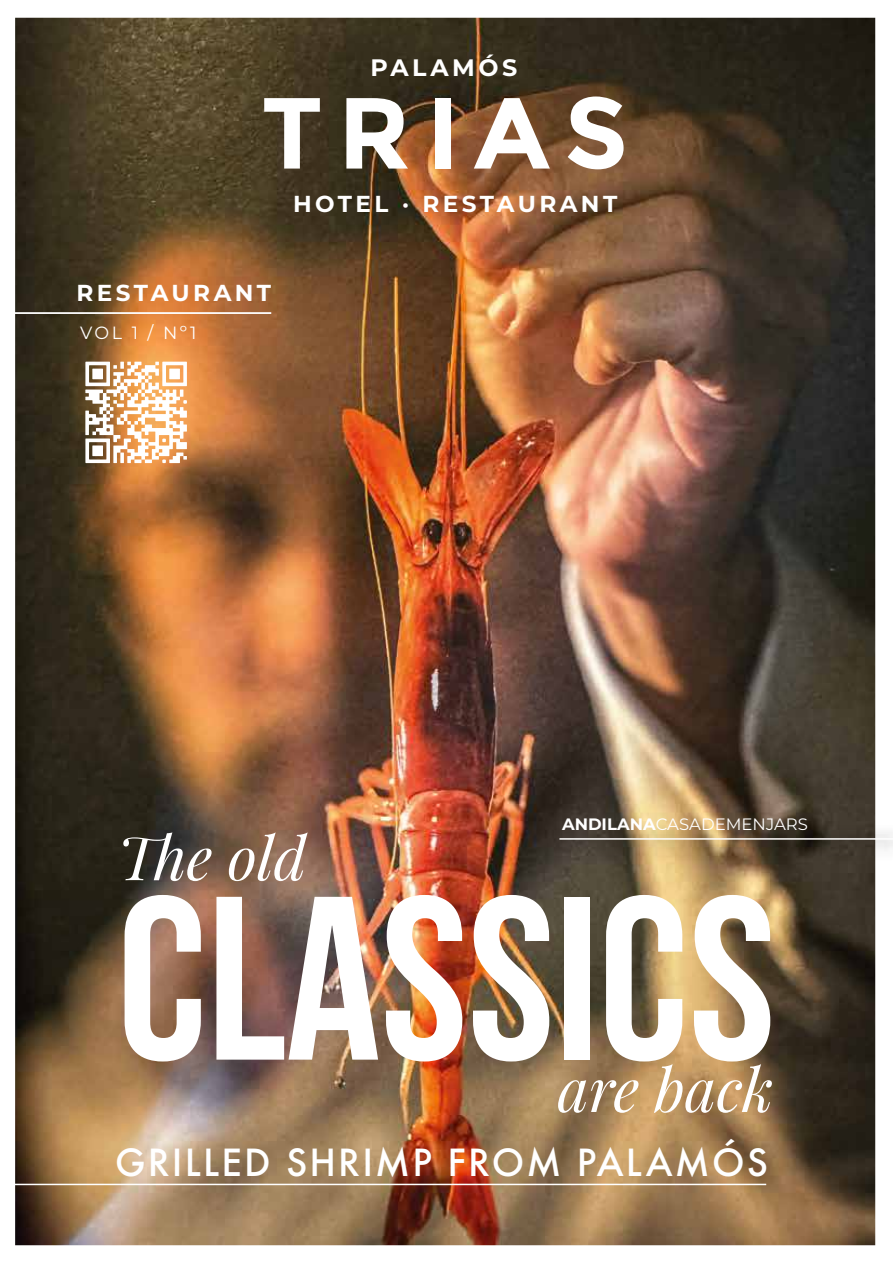
<style>
.page{position:relative;width:893px;height:1263px;background:#fff}
.page>*{position:absolute;margin:0;border:0;box-sizing:border-box;transform-origin:0 0}
.t1{font:232.65px "Bebas Neue";color:#fff}
.t2{font:italic 60.15px "Playfair Display";color:#fff}
.t3{font:500 36.3px "Futura";letter-spacing:.06em;color:#fff}
.t4{font:700 23.85px "Montserrat";letter-spacing:.15em;color:#fff}
.t5{font:700 23.1px "Montserrat";letter-spacing:.15em;color:#fff}
.t6{font:17.7px "Montserrat";letter-spacing:.14em;color:#fff}
.t7{font:16.5px "Montserrat";color:#fff}
.s1{font-weight:700}
</style>
<div class="page">
<img style="left:15px;top:17px;width:861px;height:1229px">
<hr style="left:0;top:312px;width:271px;height:2px;background:#fff">
<svg style="left:85px;top:362px;width:102px;height:101px"></svg>
<img style="left:538px;top:817px;width:355px;height:47px">
<hr style="left:559px;top:838px;width:334px;height:2px;background:#fff">
<svg style="left:264px;top:98px;width:56px;height:71px"></svg>
<svg style="left:346px;top:98px;width:62px;height:71px"></svg>
<div style="left:435px;top:98px;width:16px;height:71px;background:#fff"></div>
<svg style="left:474px;top:98px;width:76px;height:71px"></svg>
<svg style="left:568px;top:96px;width:56px;height:73px"></svg>
<hr style="left:10px;top:1184px;width:756px;height:1px;background:#fff">
<p class="t4" style="left:370px;top:51px;width:148px">PALAMÓS</p>
<p class="t5" style="left:293px;top:187px;width:326px">HOTEL · RESTAURANT</p>
<p class="t5" style="left:76px;top:276px;width:196px">RESTAURANT</p>
<p class="t6" style="left:80px;top:320px;width:118px">VOL 1 / Nº1</p>
<h2 class="t2" style="left:117px;top:811px;width:190px">The old</h2>
<p class="t7" style="left:562px;top:813px;width:247px"><span class="s1">ANDILANA</span>CASADEMENJARS</p>
<h1 class="t1" style="left:117px;top:852px;width:660px">CLASSICS</h1>
<h2 class="t2" style="left:557px;top:1043px;width:217px">are back</h2>
<h3 class="t3" style="left:115px;top:1138px;width:654px">GRILLED SHRIMP FROM PALAMÓS</h3>
</div>
